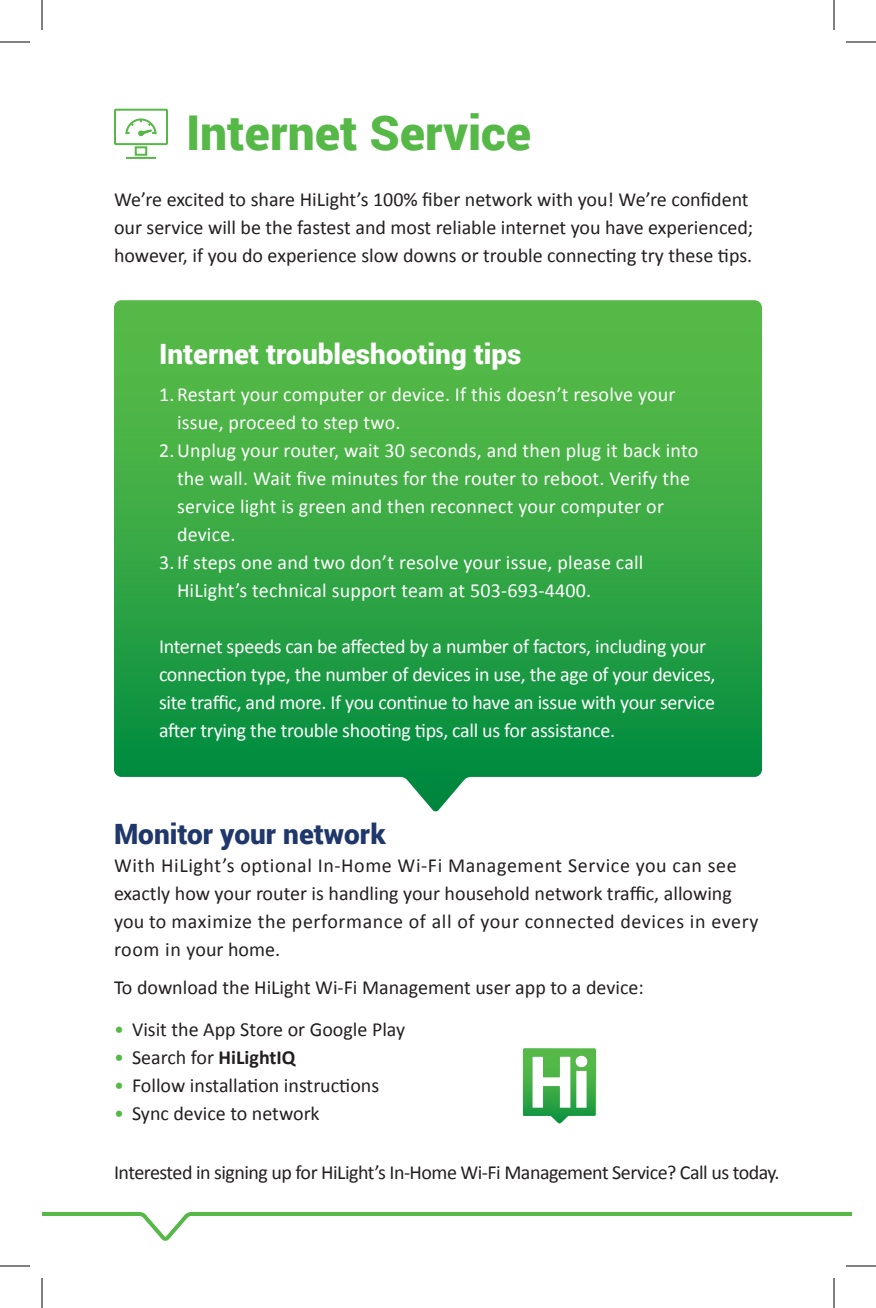
<style>
.page{position:relative;width:876px;height:1308px;background:#fff}
.page>*{position:absolute;margin:0;border:0;box-sizing:border-box;transform-origin:0 0}
.t1{font:900 48px "Roboto";color:#56b947}
.t2{font:900 28px "Roboto";color:#fff}
.t3{font:900 28px "Roboto";color:#1f376b}
.t4{font:20px/28px "Calibri";color:#fff}
.t5{font:20px/28px "Calibri";color:#231f20}
.t6{font:20px/28px "Calibri";letter-spacing:.03em;color:#231f20}
.t7{font:20px "Calibri";letter-spacing:-.025em;color:#231f20}
.s1{color:#56b947}
.s2{font-weight:700}
</style>
<div class="page">
<svg style="left:42px;top:1212px;width:810px;height:29px"></svg>
<svg style="left:114px;top:300px;width:648px;height:512px;background:#41ac50"></svg>
<svg style="left:114px;top:108px;width:54px;height:51px"></svg>
<svg style="left:523px;top:1049px;width:73px;height:75px"></svg>
<hr style="left:0;top:42px;width:30px;height:1px;background:#000">
<hr style="left:846px;top:42px;width:30px;height:1px;background:#000">
<hr style="left:0;top:1266px;width:30px;height:1px;background:#000">
<hr style="left:846px;top:1266px;width:30px;height:1px;background:#000">
<hr style="left:42px;top:0;width:1px;height:30px;background:#000">
<hr style="left:42px;top:1278px;width:1px;height:30px;background:#000">
<hr style="left:834px;top:0;width:1px;height:30px;background:#000">
<hr style="left:834px;top:1278px;width:1px;height:30px;background:#000">
<h1 class="t1" style="left:186px;top:99px;width:347px">Internet Service</h1>
<p class="t5" style="left:114px;top:186px;width:641px">We’re excited to share HiLight’s 100% fiber network with you! We’re confident our service will be the fastest and most reliable internet you have experienced; however, if you do experience slow downs or trouble connecting try these tips.</p>
<h2 class="t2" style="left:159px;top:335px;width:364px">Internet troubleshooting tips</h2>
<p class="t4" style="left:159px;top:381px;width:518px">1.Restart your computer or device. If this doesn’t resolve your</p>
<p class="t4" style="left:177px;top:409px;width:225px">issue, proceed to step two.</p>
<p class="t4" style="left:159px;top:437px;width:541px">2.Unplug your router, wait 30 seconds, and then plug it back into</p>
<p class="t4" style="left:177px;top:465px;width:515px">the wall. Wait five minutes for the router to reboot. Verify the</p>
<p class="t4" style="left:177px;top:493px;width:489px">service light is green and then reconnect your computer or</p>
<p class="t4" style="left:177px;top:521px;width:60px">device.</p>
<p class="t4" style="left:177px;top:549px;width:468px;text-indent:-18px">3. If steps one and two don’t resolve your issue, please call<br>HiLight’s technical support team at 503-693-4400.</p>
<p class="t4" style="left:159px;top:633px;width:558px">Internet speeds can be affected by a number of factors, including your connection type, the number of devices in use, the age of your devices, site traffic, and more. If you continue to have an issue with your service after trying the trouble shooting tips, call us for assistance.</p>
<h2 class="t3" style="left:114px;top:815px;width:273px">Monitor your network</h2>
<p class="t6" style="left:114px;top:852px;width:646px">With HiLight’s optional In-Home Wi-Fi Management Service you can see exactly how your router is handling your household network traffic, allowing you to maximize the performance of all of your connected devices in every room in your home.</p>
<p class="t5" style="left:114px;top:974px;width:531px">To download the HiLight Wi-Fi Management user app to a device:</p>
<p class="t5" style="left:114px;top:1016px;width:293px"><span class="s1">•</span> Visit the App Store or Google Play</p>
<p class="t5" style="left:114px;top:1044px;width:183px"><span class="s1">•</span> Search for <span class="s2">HiLightIQ</span></p>
<p class="t5" style="left:114px;top:1072px;width:267px"><span class="s1">•</span> Follow installation instructions</p>
<p class="t5" style="left:114px;top:1100px;width:207px"><span class="s1">•</span> Sync device to network</p>
<p class="t7" style="left:114px;top:1159px;width:667px">Interested in signing up for HiLight’s In-Home Wi-Fi Management Service? Call us today.</p>
</div>
